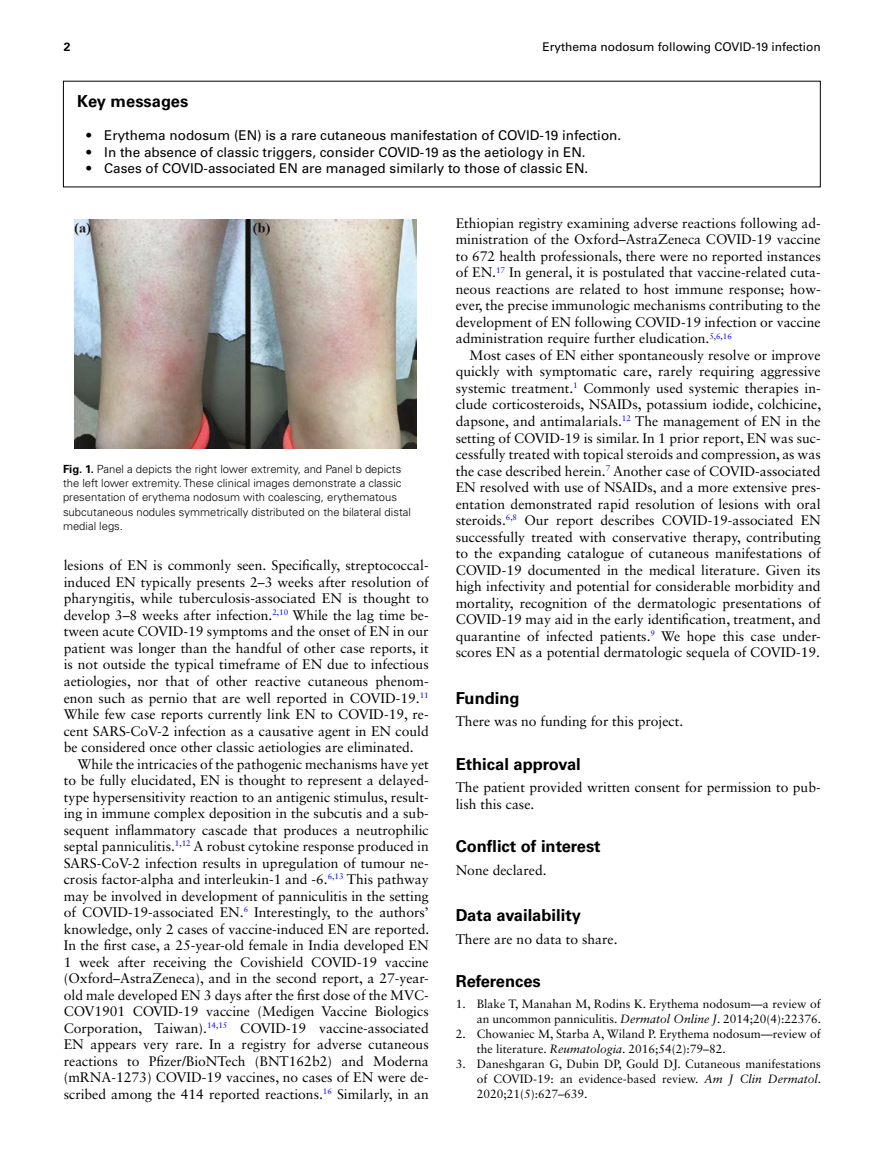
<style>
.page{position:relative;width:893px;height:1174px;background:#fff}
.page>*{position:absolute;margin:0;border:0;box-sizing:border-box;transform-origin:0 0}
.t1{font:700 16.5px "Univers LT Std";color:#000}
.t2{font:13.8px/16.5px "Sabon LT Std";color:#000;text-align:justify}
.t3{font:13.5px "Univers LT Std";color:#000}
.t4{font:12px/15px "Sabon LT Std";color:#000;text-align:right}
.t5{font:12px "Univers LT Std";color:#000}
.t6{font:700 12px "Univers LT Std";color:#000}
.t7{font:300 11.25px/14.2px "Univers LT Std";color:#000}
.s1{font-weight:700}
.s2{font-style:italic}
</style>
<div class="page">
<img style="left:74px;top:219px;width:342px;height:229px">
<p class="t6" style="left:64px;top:40px;width:8px">2</p>
<p class="t5" style="left:542px;top:40px;width:280px">Erythema nodosum following COVID-19 infection</p>
<p class="t1" style="left:77px;top:92px;width:112px">Key messages</p>
<p class="t3" style="left:86px;top:127px;width:536px">• Erythema nodosum (EN) is a rare cutaneous manifestation of COVID-19 infection.</p>
<p class="t3" style="left:86px;top:144px;width:501px">• In the absence of classic triggers, consider COVID-19 as the aetiology in EN.</p>
<p class="t3" style="left:86px;top:160px;width:503px">• Cases of COVID-associated EN are managed similarly to those of classic EN.</p>
<p class="t7" style="left:63px;top:462px;width:350px"><span class="s1">Fig. 1.</span> Panel a depicts the right lower extremity, and Panel b depicts the left lower extremity. These clinical images demonstrate a classic presentation of erythema nodosum with coalescing, erythematous subcutaneous nodules symmetrically distributed on the bilateral distal medial legs.</p>
<p class="t2" style="left:64px;top:557px;width:366px">lesions of EN is commonly seen. Specifically, streptococcal&shy;induced EN typically presents 2–3 weeks after resolution of pharyngitis, while tuberculosis-associated EN is thought to develop 3–8 weeks after infection.<sup>2</sup><sup>,</sup><sup>10</sup> While the lag time be&shy;tween acute COVID-19 symptoms and the onset of EN in our patient was longer than the handful of other case reports, it is not outside the typical timeframe of EN due to infectious aetiologies, nor that of other reactive cutaneous phenom&shy;enon such as pernio that are well reported in COVID-19.<sup>11<br></sup>While few case reports currently link EN to COVID-19, re&shy;cent SARS-CoV-2 infection as a causative agent in EN could be considered once other classic aetiologies are eliminated.</p>
<p class="t2" style="left:64px;top:755px;width:367px;text-indent:14px">While the intricacies of the pathogenic mechanisms have yet to be fully elucidated, EN is thought to represent a delayed&shy;type hypersensitivity reaction to an antigenic stimulus, result&shy;ing in immune complex deposition in the subcutis and a sub&shy;sequent inflammatory cascade that produces a neutrophilic septal panniculitis.<sup>1</sup><sup>,</sup><sup>12</sup> A robust cytokine response produced in SARS-CoV-2 infection results in upregulation of tumour ne&shy;crosis factor-alpha and interleukin-1 and -6.<sup>6</sup><sup>,</sup><sup>13</sup> This pathway may be involved in development of panniculitis in the setting of COVID-19-associated EN.<sup>6</sup> Interestingly, to the authors’ knowledge, only 2 cases of vaccine-induced EN are reported.<br>In the first case, a 25-year-old female in India developed EN 1 week after receiving the Covishield COVID-19 vaccine (Oxford–AstraZeneca), and in the second report, a 27-year&shy;old male developed EN 3 days after the first dose of the MVC-COV1901 COVID-19 vaccine (Medigen Vaccine Biologics Corporation, Taiwan).<sup>14</sup><sup>,</sup><sup>15</sup> COVID-19 vaccine-associated EN appears very rare. In a registry for adverse cutaneous reactions to Pfizer/BioNTech (BNT162b2) and Moderna (mRNA-1273) COVID-19 vaccines, no cases of EN were de&shy;scribed among the 414 reported reactions.<sup>16</sup> Similarly, in an</p>
<p class="t2" style="left:456px;top:215px;width:366px">Ethiopian registry examining adverse reactions following ad&shy;ministration of the Oxford–AstraZeneca COVID-19 vaccine to 672 health professionals, there were no reported instances of EN.<sup>17</sup> In general, it is postulated that vaccine-related cuta&shy;neous reactions are related to host immune response; how&shy;ever, the precise immunologic mechanisms contributing to the development of EN following COVID-19 infection or vaccine administration require further eludication.<sup>5</sup><sup>,</sup><sup>6</sup><sup>,</sup><sup>16</sup></p>
<p class="t2" style="left:456px;top:347px;width:367px;text-indent:14px">Most cases of EN either spontaneously resolve or improve quickly with symptomatic care, rarely requiring aggressive systemic treatment.<sup>1</sup> Commonly used systemic therapies in&shy;clude corticosteroids, NSAIDs, potassium iodide, colchicine, dapsone, and antimalarials.<sup>12</sup> The management of EN in the setting of COVID-19 is similar. In 1 prior report, EN was suc&shy;cessfully treated with topical steroids and compression, as was the case described herein.<sup>7</sup> Another case of COVID-associated EN resolved with use of NSAIDs, and a more extensive pres&shy;entation demonstrated rapid resolution of lesions with oral steroids.<sup>6</sup><sup>,</sup><sup>8</sup> Our report describes COVID-19-associated EN successfully treated with conservative therapy, contributing to the expanding catalogue of cutaneous manifestations of COVID-19 documented in the medical literature. Given its high infectivity and potential for considerable morbidity and mortality, recognition of the dermatologic presentations of COVID-19 may aid in the early identification, treatment, and quarantine of infected patients.<sup>9</sup> We hope this case under&shy;scores EN as a potential dermatologic sequela of COVID-19.</p>
<p class="t1" style="left:456px;top:688px;width:65px">Funding</p>
<p class="t2" style="left:456px;top:713px;width:229px">There was no funding for this project.</p>
<p class="t1" style="left:456px;top:754px;width:127px">Ethical approval</p>
<p class="t2" style="left:456px;top:779px;width:366px">The patient provided written consent for permission to pub&shy;lish this case.</p>
<p class="t1" style="left:456px;top:836px;width:146px">Conflict of interest</p>
<p class="t2" style="left:456px;top:861px;width:92px">None declared.</p>
<p class="t1" style="left:456px;top:905px;width:127px">Data availability</p>
<p class="t2" style="left:456px;top:930px;width:163px">There are no data to share.</p>
<p class="t1" style="left:456px;top:971px;width:87px">References</p>
<p class="t4" style="left:456px;top:996px;width:367px">1. Blake T, Manahan M, Rodins K. Erythema nodosum—a review of an uncommon panniculitis. <span class="s2">Dermatol Online J</span>. 2014;20(4):22376.</p>
<p class="t4" style="left:477px;top:1026px;width:345px;text-align:left;text-indent:-21px">2. Chowaniec M, Starba A, Wiland P. Erythema nodosum—review of the literature. <span class="s2">Reumatologia</span>. 2016;54(2):79–82.</p>
<p class="t4" style="left:477px;top:1056px;width:346px;text-align:justify;text-indent:-21px">3. Daneshgaran G, Dubin DP, Gould DJ. Cutaneous manifestations of COVID-19: an evidence-based review. <span class="s2">Am J Clin Dermatol</span>.<br>2020;21(5):627–639.</p>
</div>
